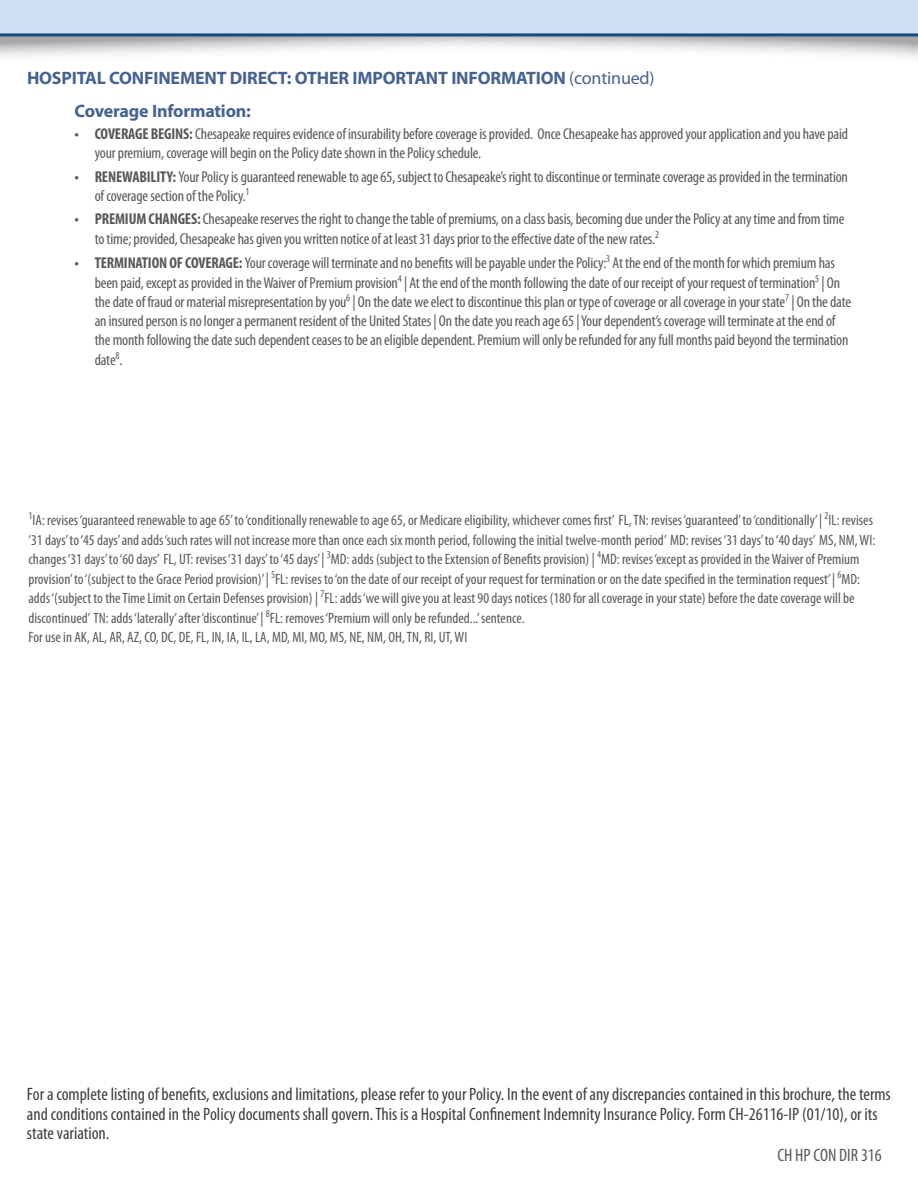
<style>
.page{position:relative;width:918px;height:1188px;background:#fff}
.page>*{position:absolute;margin:0;border:0;box-sizing:border-box;transform-origin:0 0}
.t1{font:condensed 18px/19.5px "Myriad Pro";color:#3e3e3f}
.t2{font:700 18px "Myriad Pro";letter-spacing:-.01em;color:#47628e}
.t3{font:condensed 18px "Myriad Pro";color:#57585a}
.t4{font:condensed 15.75px/19.2px "Myriad Pro";letter-spacing:-.01em;color:#57585a}
.t5{font:condensed 15px/19.5px "Myriad Pro";color:#57585a}
.s1{font-weight:400}
.s2{font-weight:700}
</style>
<div class="page">
<svg style="left:0;top:36px;width:918px;height:21px"></svg>
<svg style="left:0;top:0;width:918px;height:36px;background:#c0d6ea"></svg>
<p class="t2" style="left:27px;top:66px;width:629px">HOSPITAL CONFINEMENT DIRECT: OTHER IMPORTANT INFORMATION <span class="s1">(continued)</span></p>
<p class="t2" style="left:74px;top:99px;width:178px">Coverage Information:</p>
<p class="t4" style="left:95px;top:124px;width:755px;text-indent:-20px"><span class="s2">• COVERAGE BEGINS:</span> Chesapeake requires evidence of insurability before coverage is provided. Once Chesapeake has approved your application and you have paid your premium, coverage will begin on the Policy date shown in the Policy schedule.</p>
<p class="t4" style="left:95px;top:167px;width:755px;text-indent:-20px"><span class="s2">• RENEWABILITY:</span> Your Policy is guaranteed renewable to age 65, subject to Chesapeake’s right to discontinue or terminate coverage as provided in the termination of coverage section of the Policy.<sup>1</sup></p>
<p class="t4" style="left:95px;top:209px;width:751px;text-indent:-20px"><span class="s2">• PREMIUM CHANGES:</span> Chesapeake reserves the right to change the table of premiums, on a class basis, becoming due under the Policy at any time and from time to time; provided, Chesapeake has given you written notice of at least 31 days prior to the effective date of the new rates.<sup>2</sup></p>
<p class="t4" style="left:95px;top:253px;width:758px;text-indent:-20px"><span class="s2">• TERMINATION OF COVERAGE:</span> Your coverage will terminate and no benefits will be payable under the Policy:<sup>3</sup> At the end of the month for which premium has been paid, except as provided in the Waiver of Premium provision<sup>4</sup> | At the end of the month following the date of our receipt of your request of termination<sup>5</sup> | On the date of fraud or material misrepresentation by you<sup>6</sup> | On the date we elect to discontinue this plan or type of coverage or all coverage in your state<sup>7</sup> | On the date an insured person is no longer a permanent resident of the United States | On the date you reach age 65 | Your dependent’s coverage will terminate at the end of the month following the date such dependent ceases to be an eligible dependent. Premium will only be refunded for any full months paid beyond the termination date<sup>8</sup>.</p>
<p class="t5" style="left:28px;top:511px;width:848px"><sup>1</sup>IA: revises ‘guaranteed renewable to age 65’ to ‘conditionally renewable to age 65, or Medicare eligibility, whichever comes first’ FL, TN: revises ‘guaranteed’ to ‘conditionally’ | <sup>2</sup>IL: revises ‘31 days’ to ‘45 days’ and adds ‘such rates will not increase more than once each six month period, following the initial twelve-month period’ MD: revises ‘31 days’ to ‘40 days’ MS, NM, WI: changes ‘31 days’ to ‘60 days’ FL, UT: revises ‘31 days’ to ‘45 days’ | <sup>3</sup>MD: adds (subject to the Extension of Benefits provision) | <sup>4</sup>MD: revises ‘except as provided in the Waiver of Premium provision’ to ‘(subject to the Grace Period provision)’ | <sup>5</sup>FL: revises to ‘on the date of our receipt of your request for termination or on the date specified in the termination request’ | <sup>6</sup>MD: adds ‘(subject to the Time Limit on Certain Defenses provision) | <sup>7</sup>FL: adds ‘we will give you at least 90 days notices (180 for all coverage in your state) before the date coverage will be discontinued’ TN: adds ‘laterally’ after ‘discontinue’ | <sup>8</sup>FL: removes ‘Premium will only be refunded...’ sentence.</p>
<p class="t5" style="left:28px;top:628px;width:440px">For use in AK, AL, AR, AZ, CO, DC, DE, FL, IN, IA, IL, LA, MD, MI, MO, MS, NE, NM, OH, TN, RI, UT, WI</p>
<p class="t1" style="left:27px;top:1084px;width:865px">For a complete listing of benefits, exclusions and limitations, please refer to your Policy. In the event of any discrepancies contained in this brochure, the terms and conditions contained in the Policy documents shall govern. This is a Hospital Confinement Indemnity Insurance Policy. Form CH-26116-IP (01/10), or its state variation.</p>
<p class="t3" style="left:777px;top:1144px;width:106px">CH HP CON DIR 316</p>
</div>
